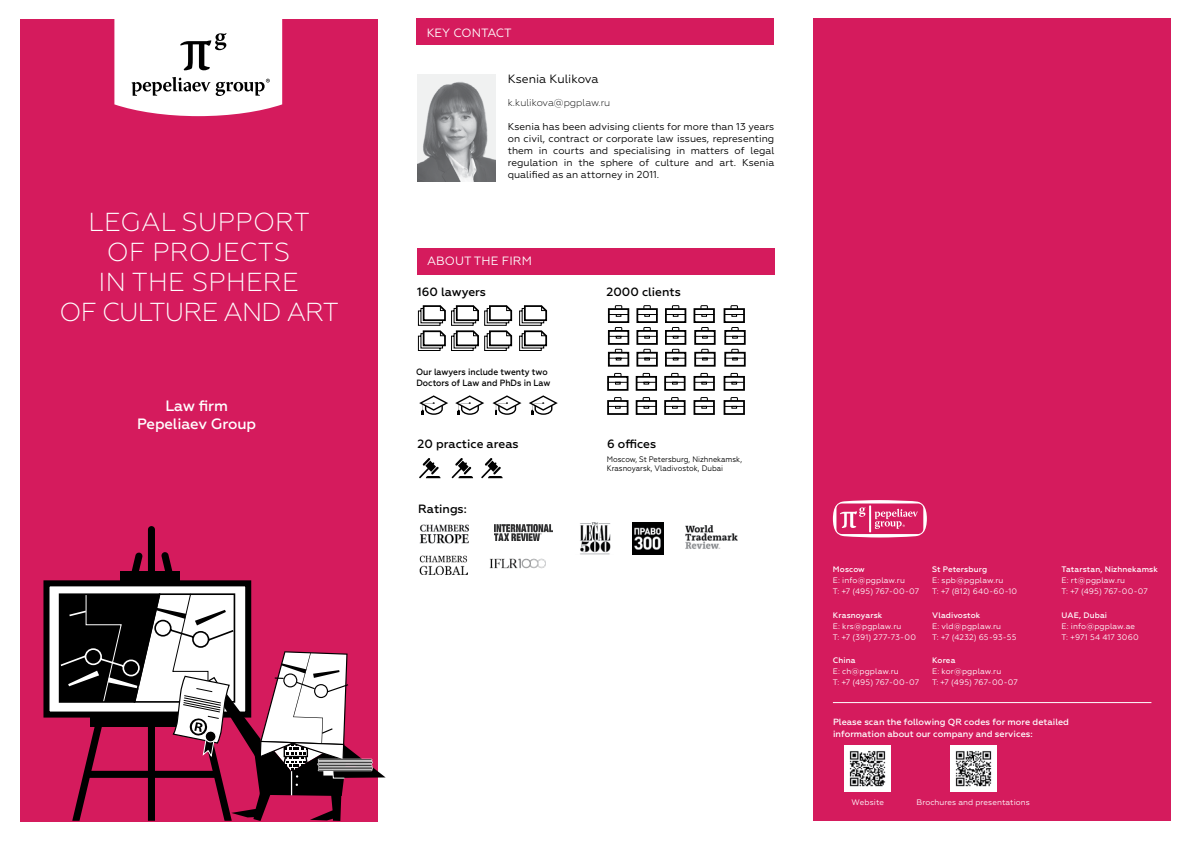
<style>
.page{position:relative;width:1191px;height:842px;background:#fff}
.page>*{position:absolute;margin:0;border:0;box-sizing:border-box;transform-origin:0 0}
.t1{font:300 26px/30px "Geometria";letter-spacing:.01em;color:#fff;text-align:center}
.t2{font:500 15px/18px "Geometria";letter-spacing:-.01em;color:#fff;text-align:center}
.t3{font:500 12px "Geometria";color:#000}
.t4{font:12px "Geometria";color:#fff}
.t5{font:12px "Geometria";color:#000}
.t6{font:10px/12px "Geometria";color:#000;text-align:justify}
.t7{font:300 10px "Geometria";color:#000}
.t8{font:500 9.1px/11.4px "Geometria";color:#000;scale:.93 1}
.t9{font:500 9px/12px "Geometria";color:#fff}
.t10{font:8px/11px "Geometria";letter-spacing:.015em;color:#fff}
.t11{font:500 8px "Geometria";letter-spacing:.01em;color:#fff}
.t12{font:8px/9.6px "Geometria";color:#000;scale:.93 1}
</style>
<div class="page">
<div style="left:417px;top:18px;width:357px;height:27px;background:#d51b5d"></div>
<img style="left:417px;top:74px;width:79px;height:107px">
<div style="left:813px;top:18px;width:358px;height:803px;background:#d51b5d"></div>
<div style="left:20px;top:19px;width:357px;height:803px;background:#d51b5d"></div>
<svg style="left:114px;top:19px;width:168px;height:97px;background:#ece3e6"></svg>
<div style="left:46px;top:583px;width:202px;height:131px;background:#fff"></div>
<div style="left:43px;top:580px;width:208px;height:137px;border:6px solid #000"></div>
<svg style="left:58px;top:526px;width:327px;height:295px"></svg>
<div style="left:417px;top:248px;width:357px;height:27px;background:#d51b5d"></div>
<img style="left:580px;top:523px;width:31px;height:31px">
<img style="left:419px;top:524px;width:50px;height:20px">
<img style="left:419px;top:556px;width:48px;height:19px">
<img style="left:489px;top:558px;width:56px;height:11px">
<img style="left:685px;top:525px;width:53px;height:24px">
<img style="left:632px;top:523px;width:31px;height:31px">
<img style="left:494px;top:525px;width:59px;height:15px">
<svg style="left:419px;top:395px;width:29px;height:20px"></svg>
<svg style="left:455px;top:395px;width:29px;height:20px"></svg>
<svg style="left:492px;top:395px;width:29px;height:20px"></svg>
<svg style="left:529px;top:395px;width:29px;height:20px"></svg>
<svg style="left:417px;top:305px;width:96px;height:46px"></svg>
<svg style="left:519px;top:305px;width:29px;height:46px"></svg>
<div style="left:608px;top:308px;width:21px;height:15px;background:#fff;border:2px solid #000"></div>
<svg style="left:607px;top:305px;width:22px;height:12px"></svg>
<div style="left:607px;top:376px;width:21px;height:15px;background:#fff;border:2px solid #000"></div>
<svg style="left:607px;top:372px;width:22px;height:13px"></svg>
<div style="left:607px;top:400px;width:21px;height:15px;background:#fff;border:2px solid #000"></div>
<svg style="left:607px;top:397px;width:22px;height:12px"></svg>
<div style="left:608px;top:330px;width:21px;height:15px;background:#fff;border:2px solid #000"></div>
<svg style="left:607px;top:327px;width:22px;height:12px"></svg>
<div style="left:608px;top:352px;width:21px;height:15px;background:#fff;border:2px solid #000"></div>
<svg style="left:607px;top:348px;width:22px;height:13px"></svg>
<div style="left:636px;top:308px;width:22px;height:15px;background:#fff;border:2px solid #000"></div>
<svg style="left:636px;top:305px;width:22px;height:12px"></svg>
<div style="left:635px;top:376px;width:22px;height:15px;background:#fff;border:2px solid #000"></div>
<svg style="left:635px;top:372px;width:22px;height:13px"></svg>
<div style="left:635px;top:400px;width:22px;height:15px;background:#fff;border:2px solid #000"></div>
<svg style="left:635px;top:397px;width:22px;height:12px"></svg>
<div style="left:636px;top:330px;width:22px;height:15px;background:#fff;border:2px solid #000"></div>
<svg style="left:636px;top:327px;width:22px;height:12px"></svg>
<div style="left:636px;top:352px;width:22px;height:15px;background:#fff;border:2px solid #000"></div>
<svg style="left:636px;top:348px;width:22px;height:13px"></svg>
<div style="left:665px;top:308px;width:21px;height:15px;background:#fff;border:2px solid #000"></div>
<svg style="left:665px;top:305px;width:21px;height:12px"></svg>
<div style="left:664px;top:376px;width:21px;height:15px;background:#fff;border:2px solid #000"></div>
<svg style="left:664px;top:372px;width:22px;height:13px"></svg>
<div style="left:664px;top:400px;width:21px;height:15px;background:#fff;border:2px solid #000"></div>
<svg style="left:664px;top:397px;width:22px;height:12px"></svg>
<div style="left:665px;top:330px;width:21px;height:15px;background:#fff;border:2px solid #000"></div>
<svg style="left:665px;top:327px;width:21px;height:12px"></svg>
<div style="left:665px;top:352px;width:21px;height:15px;background:#fff;border:2px solid #000"></div>
<svg style="left:665px;top:348px;width:21px;height:13px"></svg>
<div style="left:693px;top:308px;width:22px;height:15px;background:#fff;border:2px solid #000"></div>
<svg style="left:693px;top:305px;width:22px;height:12px"></svg>
<div style="left:723px;top:308px;width:22px;height:15px;background:#fff;border:2px solid #000"></div>
<svg style="left:723px;top:305px;width:22px;height:12px"></svg>
<div style="left:693px;top:376px;width:22px;height:15px;background:#fff;border:2px solid #000"></div>
<svg style="left:693px;top:372px;width:22px;height:13px"></svg>
<div style="left:723px;top:376px;width:22px;height:15px;background:#fff;border:2px solid #000"></div>
<svg style="left:723px;top:372px;width:22px;height:13px"></svg>
<div style="left:693px;top:400px;width:22px;height:15px;background:#fff;border:2px solid #000"></div>
<svg style="left:693px;top:397px;width:22px;height:12px"></svg>
<div style="left:723px;top:400px;width:22px;height:15px;background:#fff;border:2px solid #000"></div>
<svg style="left:723px;top:397px;width:22px;height:12px"></svg>
<div style="left:694px;top:330px;width:21px;height:15px;background:#fff;border:2px solid #000"></div>
<svg style="left:694px;top:327px;width:22px;height:12px"></svg>
<div style="left:724px;top:330px;width:21px;height:15px;background:#fff;border:2px solid #000"></div>
<svg style="left:724px;top:327px;width:22px;height:12px"></svg>
<div style="left:694px;top:352px;width:21px;height:15px;background:#fff;border:2px solid #000"></div>
<svg style="left:694px;top:348px;width:22px;height:13px"></svg>
<div style="left:724px;top:352px;width:21px;height:15px;background:#fff;border:2px solid #000"></div>
<svg style="left:724px;top:348px;width:22px;height:13px"></svg>
<svg style="left:419px;top:458px;width:21px;height:20px"></svg>
<svg style="left:452px;top:458px;width:21px;height:20px"></svg>
<svg style="left:481px;top:458px;width:21px;height:20px"></svg>
<svg style="left:833px;top:500px;width:94px;height:37px"></svg>
<hr style="left:869px;top:505px;width:2px;height:27px;background:#fff">
<img style="left:845px;top:746px;width:45px;height:46px">
<img style="left:950px;top:746px;width:46px;height:46px">
<hr style="left:833px;top:702px;width:318px;height:1px;background:#fff">
<h1 class="t1" style="left:60px;top:207px;width:281px">LEGAL SUPPORT<br>OF PROJECTS<br>IN THE SPHERE<br>OF CULTURE AND ART</h1>
<h2 class="t2" style="left:137px;top:396px;width:120px">Law firm<br>Pepeliaev Group</h2>
<h3 class="t4" style="left:427px;top:26px;width:86px">KEY CONTACT</h3>
<h3 class="t5" style="left:508px;top:72px;width:92px">Ksenia Kulikova</h3>
<p class="t7" style="left:508px;top:97px;width:104px">k.kulikova@pgplaw.ru</p>
<p class="t6" style="left:508px;top:121px;width:268px">Ksenia has been advising clients for more than 13 years on civil, contract or corporate law issues, representing them in courts and specialising in matters of legal regulation in the sphere of culture and art. Ksenia qualified as an attorney in 2011.</p>
<h3 class="t4" style="left:427px;top:254px;width:106px">ABOUT THE FIRM</h3>
<h3 class="t3" style="left:417px;top:285px;width:70px">160 lawyers</h3>
<p class="t8" style="left:416px;top:366px;width:146px">Our lawyers include twenty two<br>Doctors of Law and PhDs in Law</p>
<h3 class="t3" style="left:606px;top:285px;width:76px">2000 clients</h3>
<h3 class="t3" style="left:417px;top:437px;width:103px">20 practice areas</h3>
<h3 class="t3" style="left:607px;top:437px;width:51px">6 offices</h3>
<h3 class="t3" style="left:418px;top:502px;width:50px">Ratings:</h3>
<p class="t12" style="left:607px;top:454px;width:147px">Moscow, St Petersburg, Nizhnekamsk,<br>Krasnoyarsk, Vladivostok, Dubai</p>
<p class="t11" style="left:833px;top:564px;width:33px">Moscow</p>
<p class="t10" style="left:833px;top:574px;width:88px">E: info@pgplaw.ru<br>Т: +7 (495) 767-00-07</p>
<p class="t11" style="left:833px;top:610px;width:51px">Krasnoyarsk</p>
<p class="t10" style="left:833px;top:620px;width:85px">E: krs@pgplaw.ru<br>Т: +7 (391) 277-73-00</p>
<p class="t11" style="left:932px;top:564px;width:56px">St Petersburg</p>
<p class="t10" style="left:932px;top:574px;width:87px">E: spb@pgplaw.ru<br>Т: +7 (812) 640-60-10</p>
<p class="t11" style="left:932px;top:610px;width:50px">Vladivostok</p>
<p class="t10" style="left:932px;top:620px;width:86px">E: vld@pgplaw.ru<br>Т: +7 (4232) 65-93-55</p>
<p class="t11" style="left:1061px;top:564px;width:98px">Tatarstan, Nizhnekamsk</p>
<p class="t10" style="left:1061px;top:574px;width:88px">E: rt@pgplaw.ru<br>Т: +7 (495) 767-00-07</p>
<p class="t11" style="left:1061px;top:610px;width:47px">UAE, Dubai</p>
<p class="t10" style="left:1061px;top:620px;width:79px">E: info@pgplaw.ae<br>Т: +971 54 417 3060</p>
<p class="t11" style="left:833px;top:656px;width:24px">China</p>
<p class="t10" style="left:833px;top:666px;width:88px">E: ch@pgplaw.ru<br>Т: +7 (495) 767-00-07</p>
<p class="t11" style="left:932px;top:656px;width:25px">Korea</p>
<p class="t10" style="left:932px;top:666px;width:87px">E: kor@pgplaw.ru<br>Т: +7 (495) 767-00-07</p>
<p class="t9" style="left:833px;top:716px;width:237px">Please scan the following QR codes for more detailed information about our company and services:</p>
<p class="t10" style="left:851px;top:796px;width:34px">Website</p>
<p class="t10" style="left:916px;top:796px;width:115px">Brochures and presentations</p>
</div>
